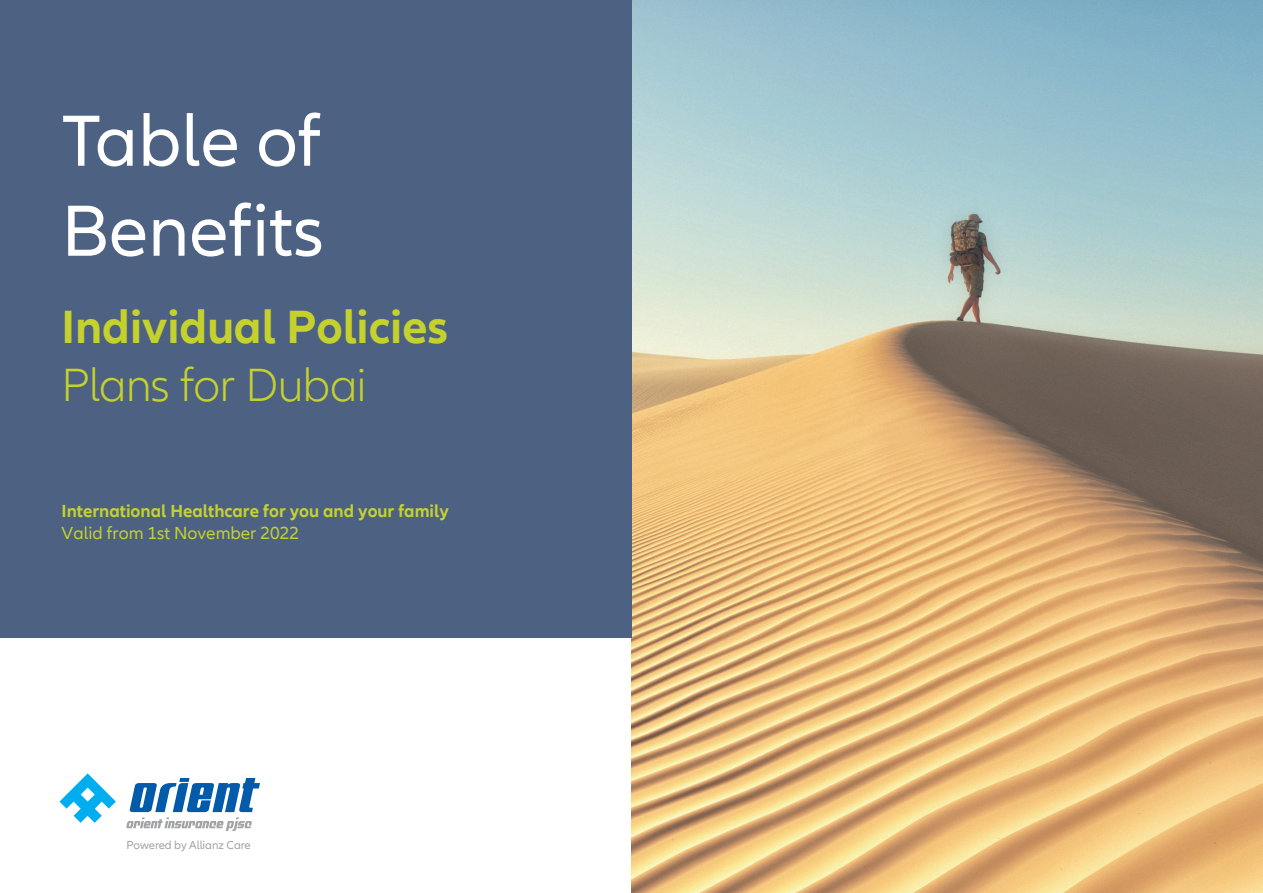
<style>
.page{position:relative;width:1263px;height:893px;background:#fff}
.page>*{position:absolute;margin:0;border:0;box-sizing:border-box;transform-origin:0 0}
.t1{font:75px/90px "Allianz Neo";color:#fff}
.t2{font:700 48px "Allianz Neo";color:#c5d22d}
.t3{font:300 48px "Allianz Neo";letter-spacing:-.02em;color:#c5d22d}
.t4{font:700 18px "Allianz Neo";color:#c5d22d}
.t5{font:18px "Allianz Neo";color:#c5d22d}
.t6{font:12px "Allianz Neo";letter-spacing:-.005em;color:#a1a3a6}
</style>
<div class="page">
<img style="left:631px;top:0;width:632px;height:893px">
<svg style="left:59px;top:773px;width:57px;height:50px"></svg>
<svg style="left:126px;top:778px;width:134px;height:53px"></svg>
<div style="left:0;top:0;width:631px;height:638px;background:#4d6182"></div>
<h1 class="t1" style="left:62px;top:98px;width:264px">Table of<br>Benefits</h1>
<h2 class="t2" style="left:62px;top:299px;width:388px">Individual Policies</h2>
<h2 class="t3" style="left:62px;top:358px;width:307px">Plans for Dubai</h2>
<p class="t4" style="left:62px;top:500px;width:389px">International Healthcare for you and your family</p>
<p class="t5" style="left:62px;top:523px;width:239px">Valid from 1st November 2022</p>
<p class="t6" style="left:126px;top:838px;width:126px">Powered by Allianz Care</p>
</div>
